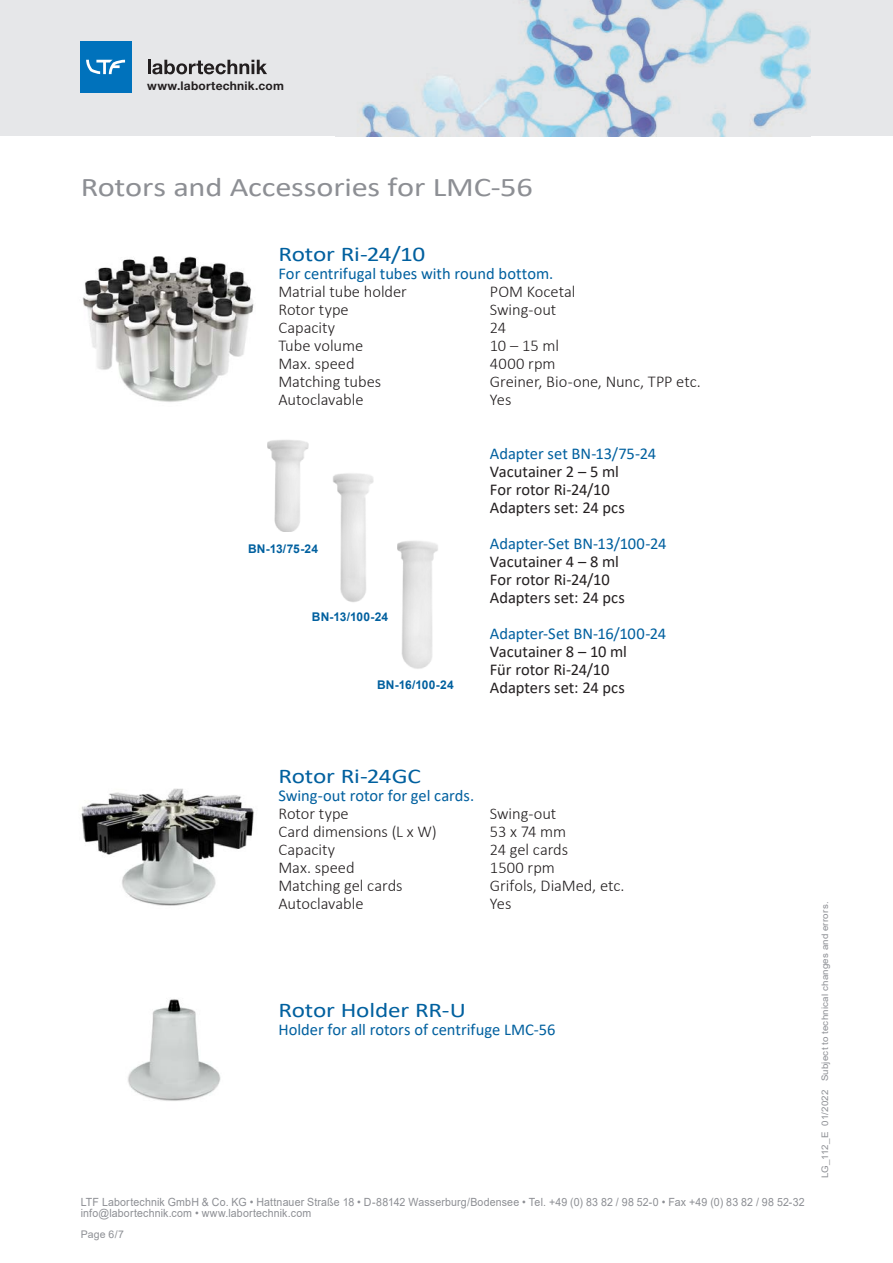
<style>
.page{position:relative;width:893px;height:1263px;background:#fff}
.page>*{position:absolute;margin:0;border:0;box-sizing:border-box;transform-origin:0 0}
.Headline{font:27px "Calibri";letter-spacing:-.005em;color:#8d8f94;scale:1.2 1}
.Aufzählung{font:21px "Calibri";letter-spacing:-.01em;color:#00609f;scale:1.2 1}
.Aufzählung-2{font:300 16.5px "Calibri";letter-spacing:-.005em;color:#231f20}
.Aufzählung-3{font:16.5px "Calibri";color:#00609f}
.Aufzählung-4{font:16.5px "Calibri";letter-spacing:-.005em;color:#231f20}
.t1{font:700 12px "Arial";letter-spacing:.015em;color:#00609f}
.t2{font:700 12px "Helvetica Neue LT Std";letter-spacing:.015em;color:#231f20}
.t3{font:11.25px/11.2px "Arial";letter-spacing:.015em;color:#8d8f94;scale:.94 1}
.t4{font:10.5px "Arial";color:#8d8f94}
.t5{font:9px "Arial";letter-spacing:.02em;color:#8d8f94;scale:1.08 1}
</style>
<div class="page">
<div style="left:0;top:0;width:893px;height:136px;background:#e6e7e9"></div>
<img style="left:361px;top:0;width:449px;height:136px">
<hr style="left:148px;top:60px;width:3px;height:14px;background:#231f20">
<svg style="left:152px;top:60px;width:115px;height:14px"></svg>
<div style="left:80px;top:41px;width:51px;height:52px;background:#0072bc"></div>
<svg style="left:86px;top:60px;width:39px;height:14px"></svg>
<img style="left:82px;top:256px;width:172px;height:146px">
<img style="left:397px;top:541px;width:41px;height:128px">
<img style="left:333px;top:473px;width:41px;height:129px">
<img style="left:267px;top:440px;width:42px;height:92px">
<img style="left:81px;top:788px;width:173px;height:118px">
<img style="left:128px;top:999px;width:93px;height:102px">
<p class="t2" style="left:147px;top:79px;width:138px">www.labortechnik.com</p>
<p class="Headline" style="left:81px;top:168px;width:378px">Rotors and Accessories for LMC-56</p>
<p class="Aufzählung" style="left:278px;top:239px;width:124px">Rotor Ri-24/10</p>
<p class="Aufzählung-3" style="left:278px;top:262px;width:276px">For centrifugal tubes with round bottom.</p>
<p class="Aufzählung-2" style="left:278px;top:281px;width:130px">Matrial tube holder</p>
<p class="Aufzählung-2" style="left:490px;top:281px;width:87px">POM Kocetal</p>
<p class="Aufzählung-2" style="left:278px;top:299px;width:72px">Rotor type</p>
<p class="Aufzählung-2" style="left:490px;top:299px;width:68px">Swing-out</p>
<p class="Aufzählung-2" style="left:278px;top:317px;width:58px">Capacity</p>
<p class="Aufzählung-2" style="left:490px;top:317px;width:18px">24</p>
<p class="Aufzählung-2" style="left:278px;top:335px;width:86px">Tube volume</p>
<p class="Aufzählung-2" style="left:490px;top:335px;width:71px">10 – 15 ml</p>
<p class="Aufzählung-2" style="left:278px;top:353px;width:78px">Max. speed</p>
<p class="Aufzählung-2" style="left:490px;top:353px;width:67px">4000 rpm</p>
<p class="Aufzählung-2" style="left:278px;top:371px;width:104px">Matching tubes</p>
<p class="Aufzählung-2" style="left:490px;top:371px;width:212px">Greiner, Bio-one, Nunc, TPP etc.</p>
<p class="Aufzählung-2" style="left:278px;top:389px;width:87px">Autoclavable</p>
<p class="Aufzählung-2" style="left:490px;top:389px;width:23px">Yes</p>
<p class="t1" style="left:248px;top:540px;width:72px">BN-13/75-24</p>
<p class="t1" style="left:312px;top:608px;width:78px">BN-13/100-24</p>
<p class="t1" style="left:377px;top:676px;width:78px">BN-16/100-24</p>
<p class="Aufzählung-3" style="left:490px;top:442px;width:168px">Adapter set BN-13/75-24</p>
<p class="Aufzählung-4" style="left:490px;top:460px;width:131px">Vacutainer 2 – 5 ml</p>
<p class="Aufzählung-4" style="left:490px;top:478px;width:121px">For rotor Ri-24/10</p>
<p class="Aufzählung-4" style="left:490px;top:496px;width:136px">Adapters set: 24 pcs</p>
<p class="Aufzählung-3" style="left:490px;top:532px;width:178px">Adapter-Set BN-13/100-24</p>
<p class="Aufzählung-4" style="left:490px;top:550px;width:131px">Vacutainer 4 – 8 ml</p>
<p class="Aufzählung-4" style="left:490px;top:568px;width:121px">For rotor Ri-24/10</p>
<p class="Aufzählung-4" style="left:490px;top:586px;width:136px">Adapters set: 24 pcs</p>
<p class="Aufzählung-3" style="left:490px;top:622px;width:178px">Adapter-Set BN-16/100-24</p>
<p class="Aufzählung-4" style="left:490px;top:640px;width:139px">Vacutainer 8 – 10 ml</p>
<p class="Aufzählung-4" style="left:490px;top:658px;width:121px">Für rotor Ri-24/10</p>
<p class="Aufzählung-4" style="left:490px;top:676px;width:136px">Adapters set: 24 pcs</p>
<p class="Aufzählung" style="left:278px;top:761px;width:120px">Rotor Ri-24GC</p>
<p class="Aufzählung-3" style="left:278px;top:784px;width:197px">Swing-out rotor for gel cards.</p>
<p class="Aufzählung-2" style="left:278px;top:803px;width:72px">Rotor type</p>
<p class="Aufzählung-2" style="left:490px;top:803px;width:68px">Swing-out</p>
<p class="Aufzählung-2" style="left:278px;top:821px;width:160px">Card dimensions (L x W)</p>
<p class="Aufzählung-2" style="left:490px;top:821px;width:78px">53 x 74 mm</p>
<p class="Aufzählung-2" style="left:278px;top:839px;width:58px">Capacity</p>
<p class="Aufzählung-2" style="left:490px;top:839px;width:80px">24 gel cards</p>
<p class="Aufzählung-2" style="left:278px;top:857px;width:78px">Max. speed</p>
<p class="Aufzählung-2" style="left:490px;top:857px;width:67px">1500 rpm</p>
<p class="Aufzählung-2" style="left:278px;top:875px;width:126px">Matching gel cards</p>
<p class="Aufzählung-2" style="left:490px;top:875px;width:136px">Grifols, DiaMed, etc.</p>
<p class="Aufzählung-2" style="left:278px;top:893px;width:87px">Autoclavable</p>
<p class="Aufzählung-2" style="left:490px;top:893px;width:23px">Yes</p>
<p class="Aufzählung" style="left:278px;top:995px;width:158px">Rotor Holder RR-U</p>
<p class="Aufzählung-3" style="left:278px;top:1018px;width:279px">Holder for all rotors of centrifuge LMC-56</p>
<p class="t3" style="left:81px;top:1196px;width:771px">LTF Labortechnik GmbH &amp; Co. KG • Hattnauer Straße 18 • D-88142 Wasserburg/Bodensee • Tel. +49 (0) 83 82 / 98 52-0 • Fax +49 (0) 83 82 / 98 52-32 info@labortechnik.com • www.labortechnik.com</p>
<p class="t4" style="left:81px;top:1227px;width:45px">Page 6/7</p>
<p class="t5" style="left:819px;top:1178px;width:257px;rotate:-90deg">LG_112_E 01/2022 Subject to technical changes and errors.</p>
</div>
